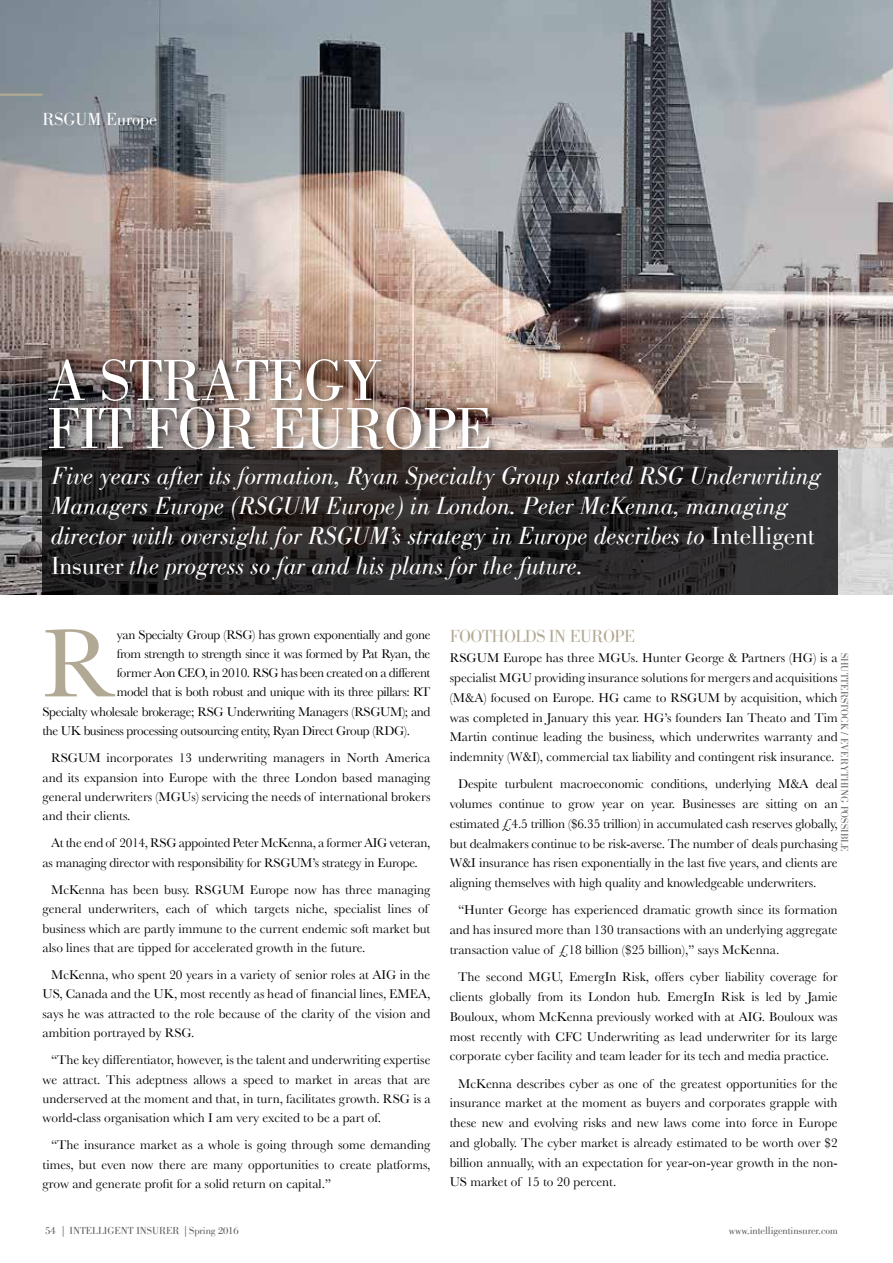
<style>
.page{position:relative;width:893px;height:1263px;background:#fff}
.page>*{position:absolute;margin:0;border:0;box-sizing:border-box;transform-origin:0 0}
.t1{font:99.9px "Baskerville";color:#b1a993}
.t2{font:60px/48px "Bodoni LT";letter-spacing:-.015em;color:#fff}
.t3{font:italic 25.5px/30px "Bodoni LT";color:#fff}
.t4{font:18px "Bodoni LT";letter-spacing:-.03em;color:#b1a993}
.t5{font:18px "Bodoni LT";color:#fff}
.t6{font:13.35px/19.8px "Baskerville";color:#000;text-align:justify}
.t7{font:13.35px "Baskerville";letter-spacing:-.03em;color:#000}
.t8{font:13.35px/19.5px "Baskerville";letter-spacing:-.02em;color:#000}
.t9{font:10.5px "Bodoni LT";letter-spacing:-.01em;color:#58595b}
.t10{font:10.5px "Bodoni LT";letter-spacing:.005em;color:#636466}
.s1{font-style:normal}
</style>
<div class="page">
<img style="left:0;top:0;width:893px;height:594px">
<hr style="left:0;top:94px;width:43px;height:2px;background:#b1a993">
<svg style="left:43px;top:450px;width:795px;height:144px;background:#292727"></svg>
<div style="left:44px;top:354px;width:456px;height:106px;background:#000;opacity:.75"></div>
<h3 class="t5" style="left:43px;top:109px;width:116px">RSGUM Europe</h3>
<h2 class="t2" style="left:47px;top:357px;width:447px">A STRATEGY<br>FIT FOR EUROPE</h2>
<p class="t3" style="left:51px;top:460px;width:772px">Five years after its formation, Ryan Specialty Group started RSG Underwriting Managers Europe (RSGUM Europe) in London. Peter McKenna, managing director with oversight for RSGUM’s strategy in Europe describes to <span class="s1">Intelligent Insurer</span> the progress so far and his plans for the future.</p>
<h1 class="t1" style="left:43px;top:605px;width:74px">R</h1>
<p class="t7" style="left:117px;top:627px;width:315px">yan Specialty Group (RSG) has grown exponentially and gone</p>
<p class="t7" style="left:117px;top:646px;width:315px">from strength to strength since it was formed by Pat Ryan, the</p>
<p class="t7" style="left:117px;top:665px;width:315px">former Aon CEO, in 2010. RSG has been created on a different</p>
<p class="t7" style="left:117px;top:684px;width:315px">model that is both robust and unique with its three pillars: RT</p>
<p class="t7" style="left:43px;top:704px;width:389px">Specialty wholesale brokerage; RSG Underwriting Managers (RSGUM); and</p>
<p class="t7" style="left:43px;top:723px;width:369px">the UK business processing outsourcing entity, Ryan Direct Group (RDG).</p>
<p class="t6" style="left:43px;top:748px;width:389px;text-indent:9px">RSGUM incorporates 13 underwriting managers in North America and its expansion into Europe with the three London based managing general underwriters (MGUs) servicing the needs of international brokers and their clients.</p>
<p class="t8" style="left:43px;top:833px;width:389px;text-indent:9px">At the end of 2014, RSG appointed Peter McKenna, a former AIG veteran, as managing director with responsibility for RSGUM’s strategy in Europe.</p>
<p class="t6" style="left:43px;top:879px;width:389px;text-align:left;text-indent:9px">McKenna has been busy. RSGUM Europe now has three managing general underwriters, each of which targets niche, specialist lines of business which are partly immune to the current endemic soft market but also lines that are tipped for accelerated growth in the future.</p>
<p class="t6" style="left:43px;top:965px;width:389px;text-indent:9px">McKenna, who spent 20 years in a variety of senior roles at AIG in the US, Canada and the UK, most recently as head of financial lines, EMEA, says he was attracted to the role because of the clarity of the vision and ambition portrayed by RSG.</p>
<p class="t6" style="left:43px;top:1050px;width:390px;text-indent:9px">“The key differentiator, however, is the talent and underwriting expertise we attract. This adeptness allows a speed to market in areas that are underserved at the moment and that, in turn, facilitates growth. RSG is a world-class organisation which I am very excited to be a part of.</p>
<p class="t6" style="left:43px;top:1135px;width:389px;text-indent:9px">“The insurance market as a whole is going through some demanding times, but even now there are many opportunities to create platforms, grow and generate profit for a solid return on capital.”</p>
<h3 class="t4" style="left:450px;top:626px;width:187px">FOOTHOLDS IN EUROPE</h3>
<p class="t6" style="left:450px;top:648px;width:389px">RSGUM Europe has three MGUs. Hunter George &amp; Partners (HG) is a specialist MGU providing insurance solutions for mergers and acquisitions (M&amp;A) focused on Europe. HG came to RSGUM by acquisition, which was completed in January this year. HG’s founders Ian Theato and Tim Martin continue leading the business, which underwrites warranty and indemnity (W&amp;I), commercial tax liability and contingent risk insurance.</p>
<p class="t6" style="left:450px;top:774px;width:389px;text-indent:9px">Despite turbulent macroeconomic conditions, underlying M&amp;A deal volumes continue to grow year on year. Businesses are sitting on an estimated £4.5 trillion ($6.35 trillion) in accumulated cash reserves globally, but dealmakers continue to be risk-averse. The number of deals purchasing W&amp;I insurance has risen exponentially in the last five years, and clients are aligning themselves with high quality and knowledgeable underwriters.</p>
<p class="t6" style="left:450px;top:900px;width:389px;text-indent:9px">“Hunter George has experienced dramatic growth since its formation and has insured more than 130 transactions with an underlying aggregate transaction value of £18 billion ($25 billion),” says McKenna.</p>
<p class="t6" style="left:450px;top:967px;width:389px;text-indent:9px">The second MGU, EmergIn Risk, offers cyber liability coverage for clients globally from its London hub. EmergIn Risk is led by Jamie Bouloux, whom McKenna previously worked with at AIG. Bouloux was most recently with CFC Underwriting as lead underwriter for its large corporate cyber facility and team leader for its tech and media practice.</p>
<p class="t6" style="left:450px;top:1073px;width:389px;text-indent:9px">McKenna describes cyber as one of the greatest opportunities for the insurance market at the moment as buyers and corporates grapple with these new and evolving risks and new laws come into force in Europe and globally. The cyber market is already estimated to be worth over $2 billion annually, with an expectation for year-on-year growth in the non-US market of 15 to 20 percent.</p>
<p class="t10" style="left:850px;top:652px;width:200px;rotate:90deg">SHUTTERSTOCK / EVERYTHING POSSIBLE</p>
<p class="t9" style="left:45px;top:1225px;width:195px">54 | INTELLIGENT INSURER | Spring 2016</p>
<p class="t9" style="left:729px;top:1225px;width:110px">www.intelligentinsurer.com</p>
</div>
